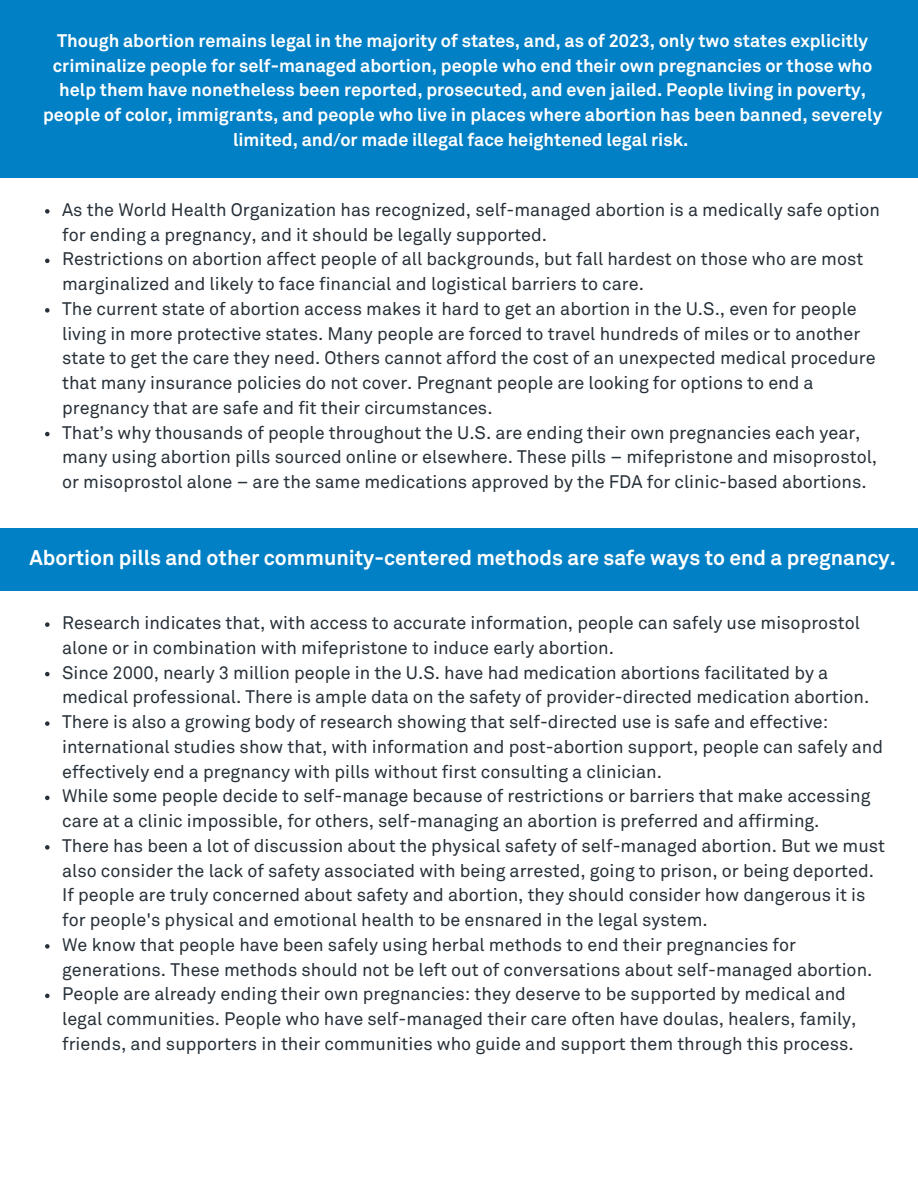
<style>
.page{position:relative;width:918px;height:1188px;background:#fff}
.page>*{position:absolute;margin:0;border:0;box-sizing:border-box;transform-origin:0 0}
.t1{font:700 21px "Akkurat Std";color:#fff}
.t2{font:18px/24.8px "Akkurat Std";color:#283139}
.t3{font:700 18px/24.8px "Akkurat Std";color:#fff;text-align:center}
</style>
<div class="page">
<svg style="left:45px;top:209px;width:5px;height:5px"></svg>
<svg style="left:45px;top:259px;width:5px;height:4px"></svg>
<svg style="left:45px;top:308px;width:5px;height:5px"></svg>
<svg style="left:45px;top:432px;width:5px;height:4px"></svg>
<div style="left:0;top:0;width:918px;height:177px;background:#0180c5"></div>
<div style="left:0;top:528px;width:918px;height:63px;background:#0180c5"></div>
<svg style="left:45px;top:622px;width:5px;height:5px"></svg>
<svg style="left:45px;top:672px;width:5px;height:4px"></svg>
<svg style="left:45px;top:721px;width:5px;height:5px"></svg>
<svg style="left:45px;top:796px;width:5px;height:4px"></svg>
<svg style="left:45px;top:845px;width:5px;height:5px"></svg>
<svg style="left:45px;top:944px;width:5px;height:5px"></svg>
<svg style="left:45px;top:994px;width:5px;height:4px"></svg>
<p class="t3" style="left:43px;top:29px;width:841px">Though abortion remains legal in the majority of states, and, as of 2023, only two states explicitly criminalize people for self-managed abortion, people who end their own pregnancies or those who help them have nonetheless been reported, prosecuted, and even jailed. People living in poverty, people of color, immigrants, and people who live in places where abortion has been banned, severely limited, and/or made illegal face heightened legal risk.</p>
<p class="t2" style="left:62px;top:198px;width:819px">As the World Health Organization has recognized, self-managed abortion is a medically safe option for ending a pregnancy, and it should be legally supported.<br>Restrictions on abortion affect people of all backgrounds, but fall hardest on those who are most marginalized and likely to face financial and logistical barriers to care.<br>The current state of abortion access makes it hard to get an abortion in the U.S., even for people living in more protective states. Many people are forced to travel hundreds of miles or to another state to get the care they need. Others cannot afford the cost of an unexpected medical procedure that many insurance policies do not cover. Pregnant people are looking for options to end a pregnancy that are safe and fit their circumstances.<br>That’s why thousands of people throughout the U.S. are ending their own pregnancies each year, many using abortion pills sourced online or elsewhere. These pills – mifepristone and misoprostol, or misoprostol alone – are the same medications approved by the FDA for clinic-based abortions.</p>
<p class="t1" style="left:29px;top:549px;width:868px">Abortion pills and other community-centered methods are safe ways to end a pregnancy.</p>
<p class="t2" style="left:62px;top:612px;width:824px">Research indicates that, with access to accurate information, people can safely use misoprostol alone or in combination with mifepristone to induce early abortion.<br>Since 2000, nearly 3 million people in the U.S. have had medication abortions facilitated by a medical professional. There is ample data on the safety of provider-directed medication abortion.<br>There is also a growing body of research showing that self-directed use is safe and effective: international studies show that, with information and post-abortion support, people can safely and effectively end a pregnancy with pills without first consulting a clinician.<br>While some people decide to self-manage because of restrictions or barriers that make accessing care at a clinic impossible, for others, self-managing an abortion is preferred and affirming.<br>There has been a lot of discussion about the physical safety of self-managed abortion. But we must also consider the lack of safety associated with being arrested, going to prison, or being deported.<br>If people are truly concerned about safety and abortion, they should consider how dangerous it is for people's physical and emotional health to be ensnared in the legal system.<br>We know that people have been safely using herbal methods to end their pregnancies for generations. These methods should not be left out of conversations about self-managed abortion.<br>People are already ending their own pregnancies: they deserve to be supported by medical and legal communities. People who have self-managed their care often have doulas, healers, family, friends, and supporters in their communities who guide and support them through this process.</p>
</div>
